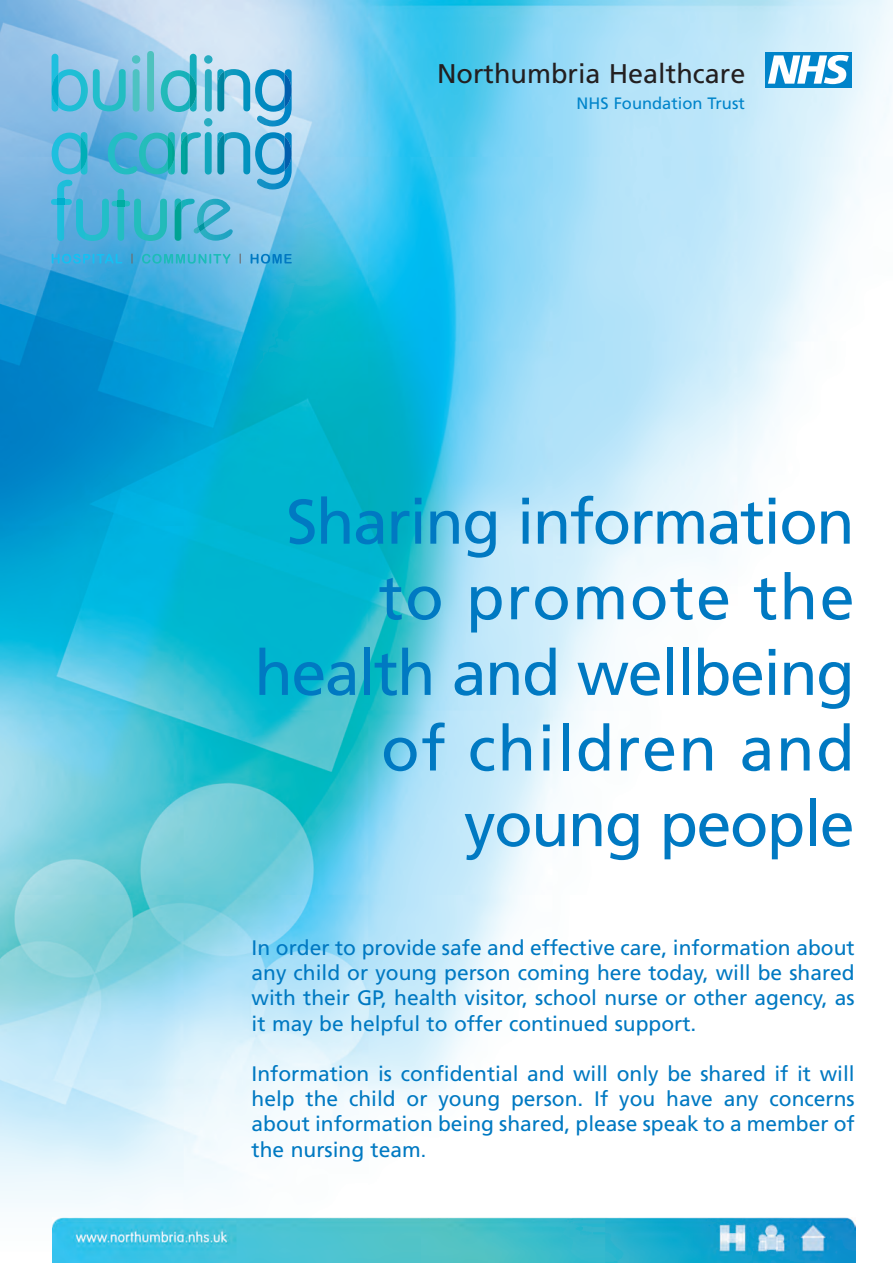
<style>
.page{position:relative;width:893px;height:1263px;background:#fff}
.page>*{position:absolute;margin:0;border:0;box-sizing:border-box;transform-origin:0 0}
.t1{font:63px/75.6px "Frutiger";letter-spacing:-.025em;color:#0079c2;text-align:right}
.t2{font:27px "Frutiger";color:#231f20}
.t3{font:21px/25.2px "Frutiger";color:#0079c2;text-align:justify}
.t4{font:16.5px "Frutiger";color:#0084ca}
.s1{font-size:19.5px}
</style>
<div class="page">
<img style="left:0;top:0;width:893px;height:1207px">
<svg style="left:52px;top:254px;width:70px;height:10px"></svg>
<svg style="left:131px;top:254px;width:2px;height:10px"></svg>
<svg style="left:142px;top:254px;width:88px;height:10px"></svg>
<svg style="left:251px;top:254px;width:41px;height:10px"></svg>
<svg style="left:132px;top:55px;width:8px;height:9px"></svg>
<div style="left:147px;top:51px;width:7px;height:61px;background:#4ec2be;border-radius:4px"></div>
<div style="left:133px;top:69px;width:7px;height:43px;background:#4ec2c2;border-radius:4px"></div>
<svg style="left:52px;top:54px;width:74px;height:58px;background:#6dc0df"></svg>
<svg style="left:204px;top:55px;width:88px;height:71px;background:#90c8e4"></svg>
<img style="left:217px;top:72px;width:7px;height:39px">
<svg style="left:51px;top:132px;width:241px;height:109px;background:#5fb8db"></svg>
<img style="left:217px;top:135px;width:7px;height:39px">
<svg style="left:161px;top:54px;width:36px;height:58px;background:#75c7dc"></svg>
<img style="left:190px;top:74px;width:7px;height:34px">
<div style="left:765px;top:52px;width:87px;height:35px;background:#0084ca"></div>
<svg style="left:768px;top:55px;width:81px;height:29px"></svg>
<img style="left:52px;top:1217px;width:804px;height:46px">
<p class="t2" style="left:437px;top:63px;width:310px">Northumbria Healthcare</p>
<p class="t4" style="left:577px;top:96px;width:170px">NHS Foundation Trust</p>
<h1 class="t1" style="left:254px;top:489px;width:602px">Sharing information to promote the health and wellbeing of children and young people</h1>
<p class="t3" style="left:252px;top:937px;width:605px">In order to provide safe and effective care, information about any child or young person coming here today, will be shared with their GP, health visitor, school nurse or other agency, as it may be helpful to offer continued support.</p>
<p class="t3" style="left:252px;top:1063px;width:605px">Information is confidential and will only be shared if it will help the child or young person. If you have any concerns about information being shared, please speak to a member of the nursing team<span class="s1">.</span></p>
</div>
